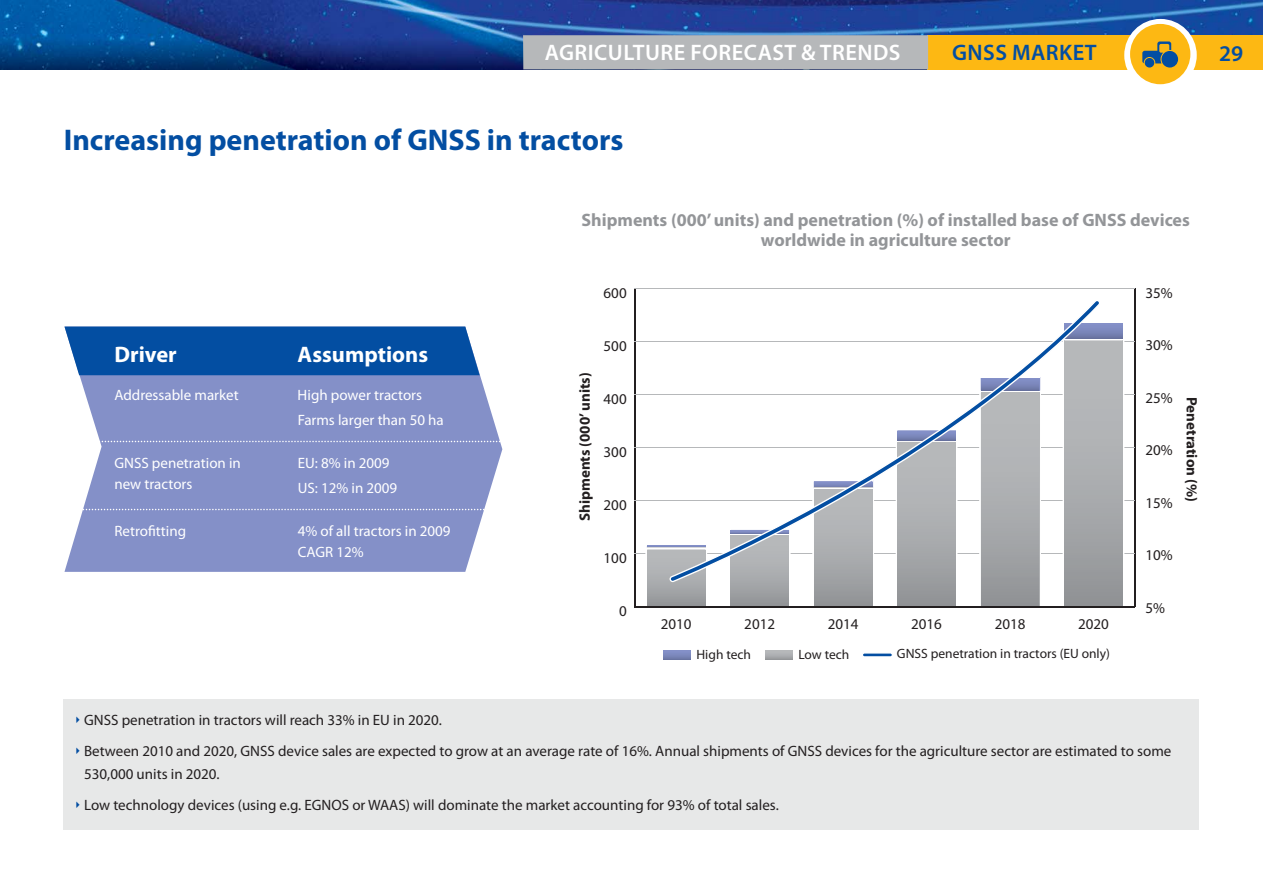
<style>
.page{position:relative;width:1263px;height:893px;background:#fff}
.page>*{position:absolute;margin:0;border:0;box-sizing:border-box;transform-origin:0 0}
.t1{font:700 30px "Myriad Pro";color:#034ea2}
.t2{font:600 22.5px "Myriad Pro";letter-spacing:.02em;color:#fff}
.t3{font:700 22.5px "Myriad Pro";color:#fff}
.t4{font:600 22.5px "Myriad Pro";letter-spacing:.02em;color:#034ea2}
.t5{font:700 18px/19.5px "Myriad Pro";color:#939598;text-align:center}
.t6{font:15px/31px "Myriad Pro";color:#231f20}
.t7{font:15px/25.2px "Myriad Pro";color:#fff}
.t8{font:700 15px "Myriad Pro";color:#231f20}
.t9{font:13.5px "Myriad Pro";color:#231f20}
</style>
<div class="page">
<img style="left:0;top:69px;width:1263px;height:1px">
<img style="left:0;top:0;width:1263px;height:69px">
<div style="left:928px;top:35px;width:335px;height:34px;background:#fdb813"></div>
<div style="left:523px;top:35px;width:405px;height:34px;background:#b6b8ba"></div>
<div style="left:1124px;top:19px;width:73px;height:72px;background:#fff;border-radius:50%"></div>
<div style="left:1130px;top:24px;width:60px;height:60px;background:#fdb813;border-radius:50%"></div>
<svg style="left:1142px;top:41px;width:36px;height:27px"></svg>
<svg style="left:64px;top:375px;width:438px;height:197px;background:#8e99cc"></svg>
<svg style="left:64px;top:441px;width:436px;height:1px"></svg>
<svg style="left:68px;top:509px;width:434px;height:1px"></svg>
<div style="left:64px;top:327px;width:416px;height:48px;background:#034ea2"></div>
<svg style="left:863px;top:653px;width:29px;height:4px"></svg>
<hr style="left:634px;top:289px;width:1px;height:318px;background:#231f20">
<hr style="left:1134px;top:289px;width:2px;height:318px;background:#231f20">
<hr style="left:634px;top:554px;width:501px;height:1px;background:#b6b8ba">
<hr style="left:634px;top:501px;width:501px;height:1px;background:#b6b8ba">
<hr style="left:634px;top:448px;width:501px;height:1px;background:#b6b8ba">
<hr style="left:634px;top:395px;width:501px;height:1px;background:#b6b8ba">
<hr style="left:634px;top:342px;width:501px;height:1px;background:#b6b8ba">
<hr style="left:634px;top:289px;width:501px;height:1px;background:#b6b8ba">
<svg style="left:645px;top:546px;width:61px;height:60px"></svg>
<svg style="left:1100px;top:323px;width:24px;height:283px"></svg>
<hr style="left:634px;top:606px;width:501px;height:2px;background:#231f20">
<img style="left:1064px;top:340px;width:58px;height:266px">
<img style="left:647px;top:550px;width:58px;height:56px">
<img style="left:647px;top:545px;width:22px;height:3px">
<img style="left:647px;top:548px;width:58px;height:1px">
<img style="left:1100px;top:323px;width:22px;height:15px">
<svg style="left:669px;top:301px;width:431px;height:281px"></svg>
<div style="left:64px;top:699px;width:1135px;height:130px;background:#e7e8e8"></div>
<h2 class="t2" style="left:545px;top:44px;width:357px">AGRICULTURE FORECAST &amp; TRENDS</h2>
<h2 class="t4" style="left:952px;top:44px;width:146px">GNSS MARKET</h2>
<h2 class="t4" style="left:1219px;top:45px;width:26px">29</h2>
<h1 class="t1" style="left:64px;top:129px;width:561px">Increasing penetration of GNSS in tractors</h1>
<p class="t5" style="left:582px;top:212px;width:610px">Shipments (000’ units) and penetration (%) of installed base of GNSS devices worldwide in agriculture sector</p>
<h2 class="t3" style="left:114px;top:345px;width:64px">Driver</h2>
<h2 class="t3" style="left:298px;top:345px;width:132px">Assumptions</h2>
<p class="t7" style="left:114px;top:383px;width:126px">Addressable market</p>
<p class="t7" style="left:298px;top:383px;width:148px">High power tractors<br>Farms larger than 50 ha</p>
<p class="t7" style="left:114px;top:453px;width:128px;line-height:21px">GNSS penetration in new tractors</p>
<p class="t7" style="left:298px;top:451px;width:101px">EU: 8% in 2009<br>US: 12% in 2009</p>
<p class="t7" style="left:114px;top:519px;width:73px">Retrofitting</p>
<p class="t7" style="left:298px;top:521px;width:154px;line-height:21px">4% of all tractors in 2009<br>CAGR 12%</p>
<p class="t6" style="left:604px;top:278px;width:25px">600</p>
<p class="t8" style="left:579px;top:521px;width:150px;rotate:-90deg">Shipments (000’ units)</p>
<p class="t6" style="left:604px;top:331px;width:25px">500</p>
<p class="t6" style="left:604px;top:384px;width:25px">400</p>
<p class="t6" style="left:604px;top:437px;width:25px">300</p>
<p class="t6" style="left:604px;top:490px;width:25px">200</p>
<p class="t6" style="left:604px;top:543px;width:25px">100</p>
<p class="t6" style="left:619px;top:596px;width:9px">0</p>
<p class="t6" style="left:661px;top:609px;width:32px">2010</p>
<p class="t6" style="left:744px;top:609px;width:32px">2012</p>
<p class="t6" style="left:828px;top:609px;width:32px">2014</p>
<p class="t6" style="left:911px;top:609px;width:32px">2016</p>
<p class="t6" style="left:995px;top:609px;width:32px">2018</p>
<p class="t6" style="left:1078px;top:609px;width:32px">2020</p>
<p class="t9" style="left:696px;top:649px;width:56px">High tech</p>
<p class="t9" style="left:798px;top:649px;width:52px">Low tech</p>
<p class="t9" style="left:897px;top:648px;width:215px">GNSS penetration in tractors (EU only)</p>
<p class="t6" style="left:1145px;top:278px;width:29px">35%</p>
<p class="t6" style="left:1145px;top:331px;width:29px">30%</p>
<p class="t6" style="left:1145px;top:383px;width:29px">25%</p>
<p class="t6" style="left:1145px;top:436px;width:29px">20%</p>
<p class="t6" style="left:1145px;top:488px;width:29px">15%</p>
<p class="t8" style="left:1198px;top:397px;width:106px;rotate:90deg">Penetration (%)</p>
<p class="t6" style="left:1145px;top:541px;width:29px">10%</p>
<p class="t6" style="left:1145px;top:593px;width:21px">5%</p>
<p class="t6" style="left:84px;top:706px;width:1089px">GNSS penetration in tractors will reach 33% in EU in 2020.<br>Between 2010 and 2020, GNSS device sales are expected to grow at an average rate of 16%. Annual shipments of GNSS devices for the agriculture sector are estimated to some</p>
<p class="t6" style="left:84px;top:759px;width:696px">530,000 units in 2020.<br>Low technology devices (using e.g. EGNOS or WAAS) will dominate the market accounting for 93% of total sales.</p>
</div>
